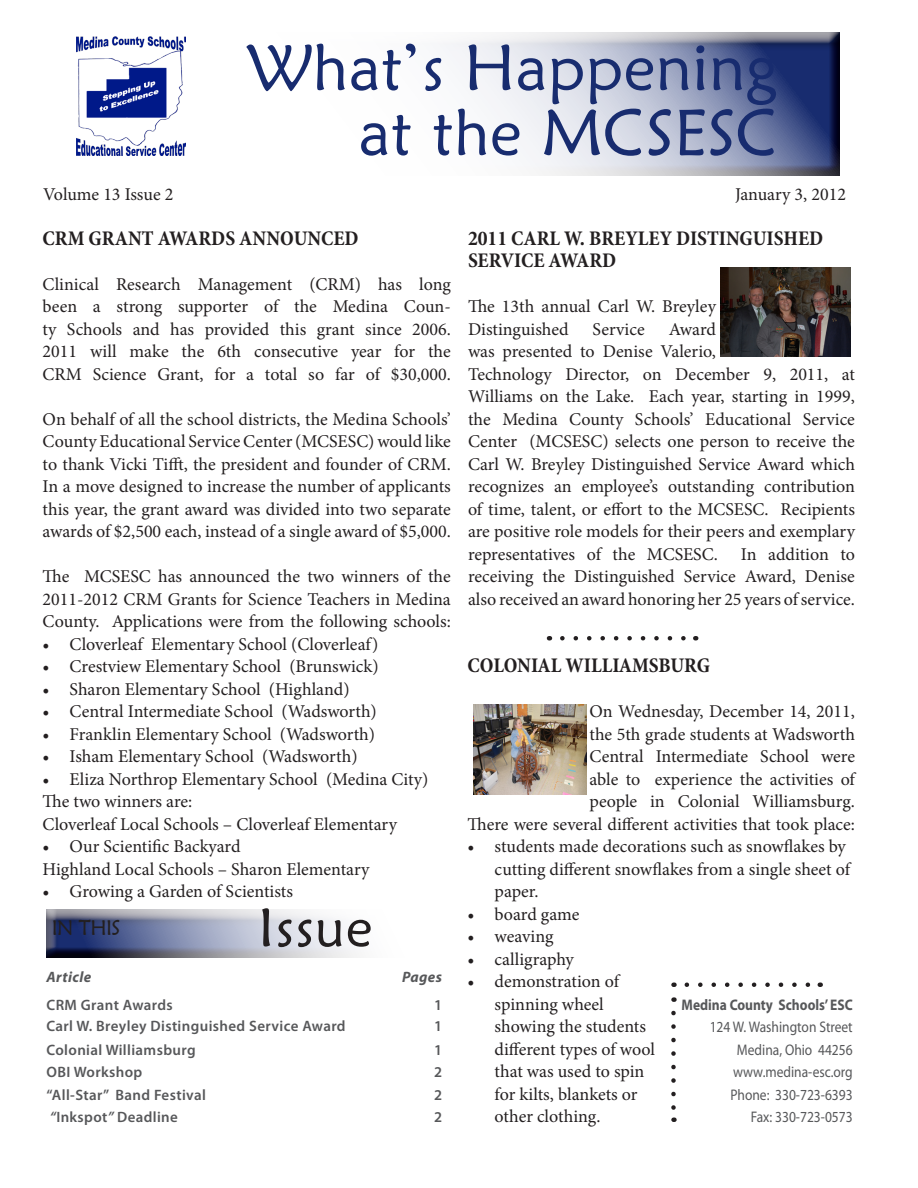
<style>
.page{position:relative;width:918px;height:1188px;background:#fff}
.page>*{position:absolute;margin:0;border:0;box-sizing:border-box;transform-origin:0 0}
.t1{font:64.95px/64.9px "Maiandra GD";letter-spacing:.01em;color:#182c6f;text-align:right}
.t2{font:54.3px "Maiandra GD";letter-spacing:.025em;color:#231f20}
.t3{font:21.15px "Maiandra GD";letter-spacing:-.02em;color:#231f20;scale:.96 1}
.t4{font:700 condensed 21px "Minion Pro";color:#231f20}
.t5{font:18px/22.5px "Minion Pro";color:#231f20;text-align:justify}
.t6{font:15.45px "Myriad Pro";color:#57585a;scale:.88 1}
.t7{font:700 15.45px "Myriad Pro";color:#57585a;scale:.88 1}
.t8{font:600 15px "Myriad Pro";letter-spacing:.025em;color:#57585a}
.t9{font:italic 700 15px "Myriad Pro";letter-spacing:.025em;color:#57585a}
.s1{font-style:italic}
</style>
<div class="page">
<div style="left:108px;top:30px;width:732px;height:143px;background:#fff;opacity:.75"></div>
<div style="left:108px;top:33px;width:732px;height:144px;background:#231f20;opacity:.75"></div>
<img style="left:76px;top:37px;width:110px;height:119px">
<div style="left:43px;top:906px;width:397px;height:50px;background:#fff;opacity:.75"></div>
<div style="left:43px;top:910px;width:397px;height:49px;background:#231f20;opacity:.75"></div>
<svg style="left:687px;top:982px;width:124px;height:5px"></svg>
<svg style="left:671px;top:1013px;width:5px;height:109px"></svg>
<svg style="left:562px;top:636px;width:124px;height:4px"></svg>
<img style="left:720px;top:267px;width:130px;height:90px">
<img style="left:474px;top:704px;width:112px;height:90px">
<p class="t1" style="left:248px;top:34px;width:532px">What’s Happening at the MCSESC</p>
<p class="t5" style="left:43px;top:183px;width:132px">Volume 13 Issue 2</p>
<p class="t5" style="left:735px;top:183px;width:112px">January 3, 2012</p>
<p class="t4" style="left:43px;top:223px;width:317px">CRM GRANT AWARDS ANNOUNCED</p>
<p class="t5" style="left:43px;top:273px;width:410px">Clinical Research Management (CRM) has long been a strong supporter of the Medina Coun&shy;ty Schools and has provided this grant since 2006.<br>2011 will make the 6th consecutive year for the CRM Science Grant, for a total so far of $30,000.</p>
<p class="t5" style="left:43px;top:408px;width:410px">On behalf of all the school districts, the Medina Schools’ County Educational Service Center (MCSESC) would like to thank Vicki Tifft, the president and founder of CRM.</p>
<p class="t5" style="left:43px;top:475px;width:410px">In a move designed to increase the number of applicants this year, the grant award was divided into two separate awards of $2,500 each, instead of a single award of $5,000.</p>
<p class="t5" style="left:43px;top:565px;width:410px">The MCSESC has announced the two winners of the 2011-2012 CRM Grants for Science Teachers in Medina County. Applications were from the following schools:</p>
<p class="t5" style="left:43px;top:633px;width:337px">• Cloverleaf Elementary School (Cloverleaf)</p>
<p class="t5" style="left:43px;top:655px;width:338px">• Crestview Elementary School (Brunswick)</p>
<p class="t5" style="left:43px;top:678px;width:308px">• Sharon Elementary School (Highland)</p>
<p class="t5" style="left:43px;top:700px;width:336px">• Central Intermediate School (Wadsworth)</p>
<p class="t5" style="left:43px;top:723px;width:334px">• Franklin Elementary School (Wadsworth)</p>
<p class="t5" style="left:43px;top:745px;width:316px">• Isham Elementary School (Wadsworth)</p>
<p class="t5" style="left:43px;top:768px;width:387px">• Eliza Northrop Elementary School (Medina City)</p>
<p class="t5" style="left:43px;top:790px;width:151px">The two winners are:</p>
<p class="t5" style="left:43px;top:813px;width:356px">Cloverleaf Local Schools – Cloverleaf Elementary</p>
<p class="t5" style="left:43px;top:835px;width:199px">• Our Scientific Backyard</p>
<p class="t5" style="left:43px;top:858px;width:328px">Highland Local Schools – Sharon Elementary</p>
<p class="t5" style="left:43px;top:880px;width:252px">• Growing a Garden of Scientists</p>
<p class="t4" style="left:468px;top:223px;width:357px">2011 CARL W. BREYLEY DISTINGUISHED</p>
<p class="t4" style="left:468px;top:246px;width:150px">SERVICE AWARD</p>
<p class="t5" style="left:468px;top:295px;width:249px">The 13th annual Carl W. Breyley<br>Distinguished</p>
<p class="t5" style="left:468px;top:318px;width:389px;text-align:left;text-indent:201px">Award<br>was presented to Denise Valerio,<br>Technology Director, on December 9, 2011, at Williams on the Lake. Each year, starting in 1999, the Medina County Schools’ Educational Service Center (MCSESC) selects one person to receive the Carl W. Breyley Distinguished Service Award which recognizes an employee’s outstanding contribution of time, talent, or effort to the MCSESC. Recipients are positive role models for their peers and exemplary representatives of the MCSESC.</p>
<p class="t5" style="left:593px;top:318px;width:54px">Service</p>
<p class="t5" style="left:468px;top:543px;width:389px;text-indent:273px">In addition to receiving the Distinguished Service Award, Denise also received an award honoring her 25 years of service.</p>
<p class="t4" style="left:468px;top:651px;width:244px">COLONIAL WILLIAMSBURG</p>
<p class="t5" style="left:468px;top:700px;width:389px;text-align:right">On Wednesday, December 14, 2011,<br>the 5th grade students at Wadsworth<br>Central Intermediate School were<br>able to experience the activities of<br>people in Colonial Williamsburg.<br>There were several different activities that took place:</p>
<p class="t5" style="left:495px;top:835px;width:357px;text-align:left;text-indent:-27px">• students made decorations such as snowflakes by cutting different snowflakes from a single sheet of paper.</p>
<p class="t5" style="left:468px;top:903px;width:113px">• board game</p>
<p class="t5" style="left:468px;top:925px;width:87px">• weaving</p>
<p class="t5" style="left:468px;top:948px;width:108px">• calligraphy</p>
<p class="t5" style="left:495px;top:970px;width:162px;text-align:left;text-indent:-27px">• demonstration of spinning wheel showing the students different types of wool that was used to spin for kilts, blankets or other clothing.</p>
<p class="t3" style="left:52px;top:914px;width:73px">IN THIS</p>
<p class="t2" style="left:258px;top:894px;width:116px">Issue</p>
<p class="t9" style="left:46px;top:968px;width:46px">Article</p>
<p class="t9" style="left:402px;top:968px;width:42px">Pages</p>
<p class="t8" style="left:46px;top:995px;width:128px">CRM Grant Awards</p>
<p class="t8" style="left:434px;top:995px;width:10px">1</p>
<p class="t8" style="left:46px;top:1016px;width:301px">Carl W. Breyley Distinguished Service Award</p>
<p class="t8" style="left:434px;top:1016px;width:10px">1</p>
<p class="t8" style="left:46px;top:1040px;width:151px">Colonial Williamsburg</p>
<p class="t8" style="left:434px;top:1040px;width:10px">1</p>
<p class="t8" style="left:46px;top:1062px;width:97px">OBI Workshop</p>
<p class="t8" style="left:434px;top:1062px;width:10px">2</p>
<p class="t8" style="left:46px;top:1085px;width:161px">“All-Star” Band Festival</p>
<p class="t8" style="left:434px;top:1085px;width:10px">2</p>
<p class="t8" style="left:50px;top:1107px;width:129px"><span class="s1">“</span>Inkspot<span class="s1">”</span> Deadline</p>
<p class="t8" style="left:434px;top:1107px;width:10px">2</p>
<p class="t7" style="left:682px;top:994px;width:196px">Medina County Schools’ ESC</p>
<p class="t6" style="left:710px;top:1017px;width:164px">124 W. Washington Street</p>
<p class="t6" style="left:737px;top:1040px;width:133px">Medina, Ohio 44256</p>
<p class="t6" style="left:733px;top:1062px;width:137px">www.medina-esc.org</p>
<p class="t6" style="left:730px;top:1085px;width:141px">Phone: 330-723-6393</p>
<p class="t6" style="left:751px;top:1107px;width:117px">Fax: 330-723-0573</p>
</div>
